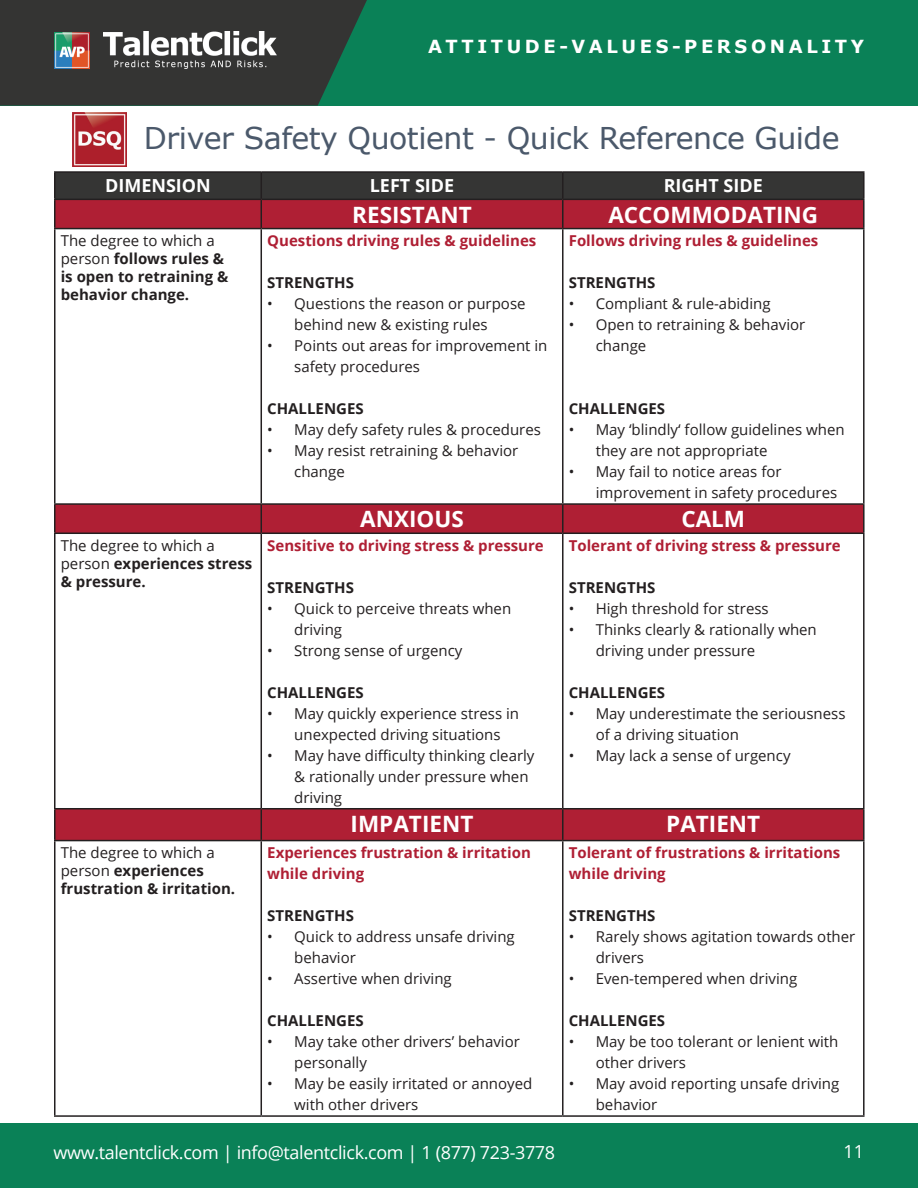
<style>
.page{position:relative;width:918px;height:1188px;background:#fff}
.page>*{position:absolute;margin:0;border:0;box-sizing:border-box;transform-origin:0 0}
.t1{font:30px "Verdana";letter-spacing:-.015em;color:#4b596b}
.t2{font:700 22.5px "Open Sans";color:#fff}
.t3{font:18px "Open Sans";letter-spacing:-.02em;color:#fff}
.t4{font:700 18px "Verdana";letter-spacing:.2em;color:#fff}
.t5{font:700 18px "Open Sans";color:#fff}
.t6{font:15px/21px "Open Sans";color:#231f20}
.t7{font:700 15px/18px "Open Sans";color:#231f20}
.t8{font:700 15px/21px "Open Sans";color:#af1f34}
.s1{font-weight:400}
</style>
<div class="page">
<div style="left:0;top:0;width:918px;height:106px;background:#0a8157"></div>
<svg style="left:0;top:0;width:367px;height:106px;background:#303a36"></svg>
<div style="left:0;top:1123px;width:918px;height:65px;background:#0a8157"></div>
<img style="left:103px;top:32px;width:173px;height:36px">
<img style="left:54px;top:32px;width:36px;height:36px">
<img style="left:72px;top:112px;width:54px;height:54px">
<svg style="left:56px;top:809px;width:807px;height:31px;background:#ab1f33"></svg>
<hr style="left:54px;top:171px;width:207px;height:2px;background:#231f20">
<hr style="left:54px;top:173px;width:2px;height:26px;background:#231f20">
<hr style="left:261px;top:171px;width:302px;height:2px;background:#231f20">
<hr style="left:563px;top:171px;width:302px;height:2px;background:#231f20">
<hr style="left:863px;top:173px;width:2px;height:26px;background:#231f20">
<hr style="left:54px;top:199px;width:207px;height:1px;background:#231f20">
<hr style="left:54px;top:200px;width:2px;height:28px;background:#231f20">
<svg style="left:55px;top:172px;width:809px;height:56px;background:#702933"></svg>
<hr style="left:563px;top:199px;width:302px;height:1px;background:#231f20">
<hr style="left:562px;top:200px;width:2px;height:28px;background:#231f20">
<hr style="left:863px;top:200px;width:2px;height:28px;background:#231f20">
<hr style="left:54px;top:228px;width:207px;height:1px;background:#231f20">
<hr style="left:54px;top:229px;width:2px;height:274px;background:#231f20">
<hr style="left:261px;top:228px;width:302px;height:1px;background:#231f20">
<hr style="left:261px;top:229px;width:1px;height:274px;background:#231f20">
<hr style="left:563px;top:228px;width:302px;height:1px;background:#231f20">
<hr style="left:562px;top:229px;width:2px;height:274px;background:#231f20">
<hr style="left:863px;top:229px;width:2px;height:274px;background:#231f20">
<hr style="left:54px;top:503px;width:207px;height:2px;background:#231f20">
<hr style="left:54px;top:505px;width:2px;height:28px;background:#231f20">
<hr style="left:261px;top:503px;width:302px;height:2px;background:#231f20">
<div style="left:55px;top:504px;width:808px;height:29px;background:#af1f34"></div>
<hr style="left:563px;top:503px;width:302px;height:2px;background:#231f20">
<hr style="left:562px;top:505px;width:2px;height:28px;background:#231f20">
<hr style="left:863px;top:505px;width:2px;height:28px;background:#231f20">
<hr style="left:54px;top:533px;width:207px;height:1px;background:#231f20">
<hr style="left:54px;top:534px;width:2px;height:274px;background:#231f20">
<hr style="left:261px;top:533px;width:302px;height:1px;background:#231f20">
<hr style="left:261px;top:534px;width:1px;height:274px;background:#231f20">
<hr style="left:563px;top:533px;width:302px;height:1px;background:#231f20">
<hr style="left:562px;top:534px;width:2px;height:274px;background:#231f20">
<hr style="left:863px;top:534px;width:2px;height:274px;background:#231f20">
<hr style="left:54px;top:808px;width:207px;height:1px;background:#231f20">
<hr style="left:54px;top:809px;width:2px;height:31px;background:#231f20">
<hr style="left:261px;top:808px;width:302px;height:1px;background:#231f20">
<hr style="left:261px;top:809px;width:1px;height:31px;background:#231f20">
<hr style="left:563px;top:808px;width:302px;height:1px;background:#231f20">
<hr style="left:562px;top:809px;width:2px;height:31px;background:#231f20">
<hr style="left:863px;top:809px;width:2px;height:31px;background:#231f20">
<hr style="left:54px;top:840px;width:207px;height:1px;background:#231f20">
<hr style="left:54px;top:841px;width:2px;height:274px;background:#231f20">
<hr style="left:261px;top:840px;width:302px;height:1px;background:#231f20">
<hr style="left:261px;top:841px;width:1px;height:274px;background:#231f20">
<hr style="left:563px;top:840px;width:302px;height:1px;background:#231f20">
<hr style="left:562px;top:841px;width:2px;height:274px;background:#231f20">
<hr style="left:863px;top:841px;width:2px;height:274px;background:#231f20">
<hr style="left:54px;top:1115px;width:207px;height:2px;background:#231f20">
<hr style="left:261px;top:1115px;width:302px;height:2px;background:#231f20">
<hr style="left:563px;top:1115px;width:302px;height:2px;background:#231f20">
<p class="t4" style="left:428px;top:35px;width:437px">ATTITUDE-VALUES-PERSONALITY</p>
<p class="t1" style="left:144px;top:119px;width:697px">Driver Safety Quotient - Quick Reference Guide</p>
<p class="t5" style="left:105px;top:173px;width:107px">DIMENSION</p>
<p class="t5" style="left:370px;top:173px;width:86px">LEFT SIDE</p>
<p class="t5" style="left:664px;top:173px;width:101px">RIGHT SIDE</p>
<p class="t2" style="left:352px;top:199px;width:121px">RESISTANT</p>
<p class="t2" style="left:608px;top:199px;width:211px">ACCOMMODATING</p>
<p class="t7" style="left:61px;top:231px;width:169px"><span class="s1">The degree to which a person</span> follows rules &amp; is open to retraining &amp; behavior change.</p>
<p class="t8" style="left:267px;top:230px;width:271px">Questions driving rules &amp; guidelines</p>
<p class="t8" style="left:569px;top:230px;width:251px">Follows driving rules &amp; guidelines</p>
<p class="t7" style="left:569px;top:273px;width:88px">STRENGTHS</p>
<p class="t6" style="left:569px;top:293px;width:203px">• Compliant &amp; rule-abiding</p>
<p class="t6" style="left:596px;top:314px;width:211px;text-indent:-27px">• Open to retraining &amp; behavior change</p>
<p class="t7" style="left:267px;top:273px;width:88px">STRENGTHS</p>
<p class="t6" style="left:294px;top:293px;width:233px;text-indent:-27px">• Questions the reason or purpose behind new &amp; existing rules</p>
<p class="t6" style="left:294px;top:335px;width:255px;text-indent:-27px">• Points out areas for improvement in safety procedures</p>
<p class="t7" style="left:267px;top:399px;width:98px">CHALLENGES</p>
<p class="t6" style="left:267px;top:419px;width:275px">• May defy safety rules &amp; procedures</p>
<p class="t6" style="left:294px;top:440px;width:226px;text-indent:-27px">• May resist retraining &amp; behavior change</p>
<p class="t7" style="left:569px;top:399px;width:98px">CHALLENGES</p>
<p class="t6" style="left:596px;top:419px;width:250px;text-indent:-27px">• May ‘blindly‘ follow guidelines when they are not appropriate</p>
<p class="t6" style="left:596px;top:461px;width:243px;text-indent:-27px">• May fail to notice areas for improvement in safety procedures</p>
<p class="t2" style="left:360px;top:503px;width:105px">ANXIOUS</p>
<p class="t2" style="left:681px;top:503px;width:65px">CALM</p>
<p class="t7" style="left:61px;top:536px;width:193px"><span class="s1">The degree to which a person</span> experiences stress &amp; pressure.</p>
<p class="t8" style="left:267px;top:534px;width:278px">Sensitive to driving stress &amp; pressure</p>
<p class="t7" style="left:267px;top:578px;width:88px">STRENGTHS</p>
<p class="t6" style="left:294px;top:597px;width:219px;text-indent:-27px">• Quick to perceive threats when driving</p>
<p class="t6" style="left:267px;top:639px;width:197px">• Strong sense of urgency</p>
<p class="t7" style="left:267px;top:683px;width:98px">CHALLENGES</p>
<p class="t6" style="left:267px;top:702px;width:253px;text-align:center">• May quickly experience stress in unexpected driving situations</p>
<p class="t6" style="left:294px;top:744px;width:242px;text-indent:-27px">• May have difficulty thinking clearly &amp; rationally under pressure when driving</p>
<p class="t8" style="left:569px;top:534px;width:273px">Tolerant of driving stress &amp; pressure</p>
<p class="t7" style="left:569px;top:578px;width:88px">STRENGTHS</p>
<p class="t6" style="left:569px;top:597px;width:202px">• High threshold for stress</p>
<p class="t6" style="left:596px;top:618px;width:223px;text-indent:-27px">• Thinks clearly &amp; rationally when driving under pressure</p>
<p class="t7" style="left:569px;top:683px;width:98px">CHALLENGES</p>
<p class="t6" style="left:596px;top:702px;width:251px;text-indent:-27px">• May underestimate the seriousness of a driving situation</p>
<p class="t6" style="left:569px;top:744px;width:223px">• May lack a sense of urgency</p>
<p class="t2" style="left:351px;top:808px;width:124px">IMPATIENT</p>
<p class="t2" style="left:666px;top:808px;width:96px">PATIENT</p>
<p class="t7" style="left:61px;top:843px;width:176px"><span class="s1">The degree to which a person</span> experiences frustration &amp; irritation.</p>
<p class="t8" style="left:267px;top:842px;width:265px">Experiences frustration &amp; irritation while driving</p>
<p class="t7" style="left:267px;top:906px;width:88px">STRENGTHS</p>
<p class="t6" style="left:294px;top:926px;width:222px;text-indent:-27px">• Quick to address unsafe driving behavior</p>
<p class="t6" style="left:267px;top:968px;width:186px">• Assertive when driving</p>
<p class="t7" style="left:267px;top:1011px;width:98px">CHALLENGES</p>
<p class="t6" style="left:294px;top:1031px;width:227px;text-indent:-27px">• May take other drivers’ behavior personally</p>
<p class="t6" style="left:294px;top:1073px;width:240px;text-indent:-27px">• May be easily irritated or annoyed with other drivers</p>
<p class="t3" style="left:53px;top:1140px;width:503px">www.talentclick.com | info@talentclick.com | 1 (877) 723-3778</p>
<p class="t8" style="left:569px;top:842px;width:273px">Tolerant of frustrations &amp; irritations while driving</p>
<p class="t7" style="left:569px;top:906px;width:88px">STRENGTHS</p>
<p class="t6" style="left:596px;top:926px;width:261px;text-indent:-27px">• Rarely shows agitation towards other drivers</p>
<p class="t6" style="left:569px;top:968px;width:230px">• Even-tempered when driving</p>
<p class="t7" style="left:569px;top:1011px;width:98px">CHALLENGES</p>
<p class="t6" style="left:596px;top:1031px;width:244px;text-indent:-27px">• May be too tolerant or lenient with other drivers</p>
<p class="t6" style="left:596px;top:1073px;width:245px;text-indent:-27px">• May avoid reporting unsafe driving behavior</p>
<p class="t3" style="left:843px;top:1140px;width:22px">11</p>
</div>
